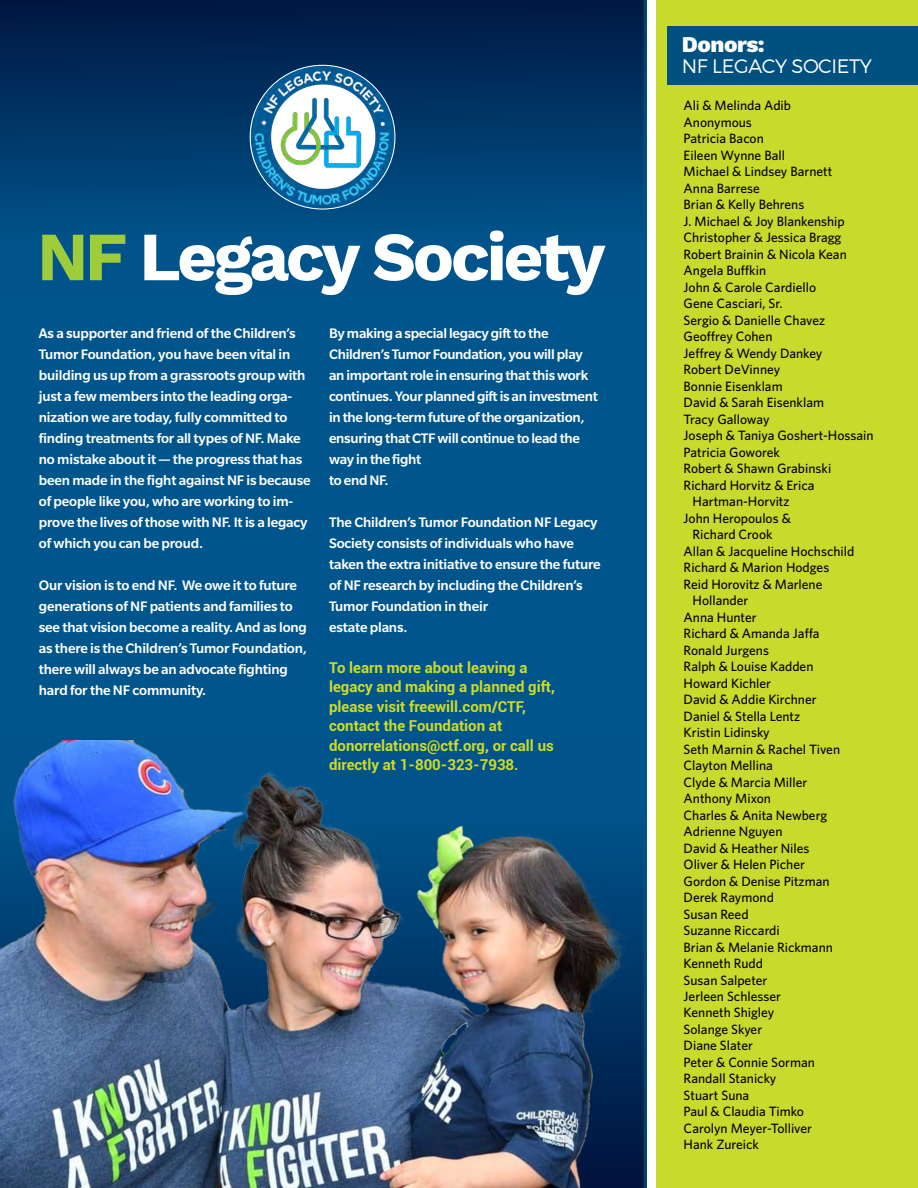
<style>
.page{position:relative;width:918px;height:1188px;background:#fff}
.page>*{position:absolute;margin:0;border:0;box-sizing:border-box;transform-origin:0 0}
.t1{font:700 69px "Work Sans";letter-spacing:-.05em;color:#fff}
.t2{font:800 22.5px "Work Sans";letter-spacing:-.02em;color:#fff}
.t3{font:300 19.5px "Montserrat";letter-spacing:-.02em;color:#fff}
.t4{font:500 15px/21px "Slate Pro";letter-spacing:-.01em;color:#fff}
.t5{font:700 15px/19.5px "Roboto";color:#cddc29}
.t6{font:500 13.5px/16.5px "Whitney";color:#000}
.s1{color:#9fcc3b}
</style>
<div class="page">
<div style="left:0;top:0;width:647px;height:1188px;background:#00558c"></div>
<svg style="left:0;top:0;width:647px;height:214px;background:#003060"></svg>
<div style="left:657px;top:0;width:261px;height:1188px;background:#c8da2b"></div>
<img style="left:250px;top:65px;width:145px;height:144px">
<div style="left:667px;top:26px;width:251px;height:58px;background:#005080"></div>
<svg style="left:61px;top:740px;width:586px;height:448px"></svg>
<img style="left:0;top:741px;width:634px;height:447px">
<p class="t1" style="left:37px;top:217px;width:570px"><span class="s1">NF</span> Legacy Society</p>
<p class="t4" style="left:39px;top:323px;width:273px">As a supporter and friend of the Children’s Tumor Foundation, you have been vital in building us up from a grassroots group with just a few members into the leading orga&shy;nization we are today, fully committed to finding treatments for all types of NF. Make no mistake about it — the progress that has been made in the fight against NF is because of people like you, who are working to im&shy;prove the lives of those with NF. It is a legacy of which you can be proud.</p>
<p class="t4" style="left:39px;top:575px;width:270px">Our vision is to end NF. We owe it to future generations of NF patients and families to see that vision become a reality. And as long as there is the Children’s Tumor Foundation, there will always be an advocate fighting hard for the NF community.</p>
<p class="t4" style="left:329px;top:323px;width:270px">By making a special legacy gift to the Children’s Tumor Foundation, you will play an important role in ensuring that this work continues. Your planned gift is an investment in the long-term future of the organization, ensuring that CTF will continue to lead the way in the fight<br>to end NF.</p>
<p class="t4" style="left:329px;top:512px;width:273px">The Children’s Tumor Foundation NF Legacy Society consists of individuals who have taken the extra initiative to ensure the future of NF research by including the Children’s Tumor Foundation in their<br>estate plans.</p>
<p class="t5" style="left:329px;top:657px;width:228px">To learn more about leaving a legacy and making a planned gift, please visit freewill.com/CTF, contact the Foundation at donorrelations@ctf.org, or call us directly at 1-800-323-7938.</p>
<p class="t2" style="left:682px;top:32px;width:85px">Donors:</p>
<p class="t3" style="left:682px;top:55px;width:192px">NF LEGACY SOCIETY</p>
<p class="t6" style="left:684px;top:97px;width:109px">Ali &amp; Melinda Adib</p>
<p class="t6" style="left:684px;top:114px;width:70px">Anonymous</p>
<p class="t6" style="left:684px;top:130px;width:82px">Patricia Bacon</p>
<p class="t6" style="left:684px;top:147px;width:103px">Eileen Wynne Ball</p>
<p class="t6" style="left:684px;top:163px;width:150px">Michael &amp; Lindsey Barnett</p>
<p class="t6" style="left:684px;top:179px;width:78px">Anna Barrese</p>
<p class="t6" style="left:684px;top:196px;width:122px">Brian &amp; Kelly Behrens</p>
<p class="t6" style="left:684px;top:212px;width:163px">J. Michael &amp; Joy Blankenship</p>
<p class="t6" style="left:684px;top:229px;width:159px">Christopher &amp; Jessica Bragg</p>
<p class="t6" style="left:684px;top:245px;width:165px">Robert Brainin &amp; Nicola Kean</p>
<p class="t6" style="left:684px;top:262px;width:84px">Angela Buffkin</p>
<p class="t6" style="left:684px;top:278px;width:134px">John &amp; Carole Cardiello</p>
<p class="t6" style="left:684px;top:295px;width:100px">Gene Casciari, Sr.</p>
<p class="t6" style="left:684px;top:311px;width:143px">Sergio &amp; Danielle Chavez</p>
<p class="t6" style="left:684px;top:328px;width:90px">Geoffrey Cohen</p>
<p class="t6" style="left:684px;top:344px;width:140px">Jeffrey &amp; Wendy Dankey</p>
<p class="t6" style="left:684px;top:361px;width:98px">Robert DeVinney</p>
<p class="t6" style="left:684px;top:377px;width:101px">Bonnie Eisenklam</p>
<p class="t6" style="left:684px;top:394px;width:142px">David &amp; Sarah Eisenklam</p>
<p class="t6" style="left:684px;top:410px;width:88px">Tracy Galloway</p>
<p class="t6" style="left:684px;top:427px;width:191px">Joseph &amp; Taniya Goshert-Hossain</p>
<p class="t6" style="left:684px;top:443px;width:98px">Patricia Goworek</p>
<p class="t6" style="left:684px;top:460px;width:149px">Robert &amp; Shawn Grabinski</p>
<p class="t6" style="left:693px;top:476px;width:123px;text-indent:-9px">Richard Horvitz &amp; Erica<br>Hartman-Horvitz</p>
<p class="t6" style="left:693px;top:509px;width:100px;text-indent:-9px">John Heropoulos &amp;<br>Richard Crook</p>
<p class="t6" style="left:684px;top:542px;width:172px">Allan &amp; Jacqueline Hochschild</p>
<p class="t6" style="left:684px;top:559px;width:147px">Richard &amp; Marion Hodges</p>
<p class="t6" style="left:693px;top:575px;width:131px;text-indent:-9px">Reid Horovitz &amp; Marlene<br>Hollander</p>
<p class="t6" style="left:684px;top:608px;width:75px">Anna Hunter</p>
<p class="t6" style="left:684px;top:625px;width:137px">Richard &amp; Amanda Jaffa</p>
<p class="t6" style="left:684px;top:641px;width:87px">Ronald Jurgens</p>
<p class="t6" style="left:684px;top:658px;width:131px">Ralph &amp; Louise Kadden</p>
<p class="t6" style="left:684px;top:674px;width:89px">Howard Kichler</p>
<p class="t6" style="left:684px;top:691px;width:135px">David &amp; Addie Kirchner</p>
<p class="t6" style="left:684px;top:707px;width:118px">Daniel &amp; Stella Lentz</p>
<p class="t6" style="left:684px;top:724px;width:88px">Kristin Lidinsky</p>
<p class="t6" style="left:684px;top:740px;width:158px">Seth Marnin &amp; Rachel Tiven</p>
<p class="t6" style="left:684px;top:757px;width:91px">Clayton Mellina</p>
<p class="t6" style="left:684px;top:773px;width:125px">Clyde &amp; Marcia Miller</p>
<p class="t6" style="left:684px;top:790px;width:89px">Anthony Mixon</p>
<p class="t6" style="left:684px;top:806px;width:145px">Charles &amp; Anita Newberg</p>
<p class="t6" style="left:684px;top:823px;width:100px">Adrienne Nguyen</p>
<p class="t6" style="left:684px;top:839px;width:127px">David &amp; Heather Niles</p>
<p class="t6" style="left:684px;top:856px;width:123px">Oliver &amp; Helen Picher</p>
<p class="t6" style="left:684px;top:872px;width:147px">Gordon &amp; Denise Pitzman</p>
<p class="t6" style="left:684px;top:889px;width:92px">Derek Raymond</p>
<p class="t6" style="left:684px;top:905px;width:67px">Susan Reed</p>
<p class="t6" style="left:684px;top:922px;width:98px">Suzanne Riccardi</p>
<p class="t6" style="left:684px;top:938px;width:151px">Brian &amp; Melanie Rickmann</p>
<p class="t6" style="left:684px;top:955px;width:81px">Kenneth Rudd</p>
<p class="t6" style="left:684px;top:971px;width:85px">Susan Salpeter</p>
<p class="t6" style="left:684px;top:988px;width:99px">Jerleen Schlesser</p>
<p class="t6" style="left:684px;top:1004px;width:92px">Kenneth Shigley</p>
<p class="t6" style="left:684px;top:1021px;width:80px">Solange Skyer</p>
<p class="t6" style="left:684px;top:1037px;width:71px">Diane Slater</p>
<p class="t6" style="left:684px;top:1054px;width:133px">Peter &amp; Connie Sorman</p>
<p class="t6" style="left:684px;top:1070px;width:94px">Randall Stanicky</p>
<p class="t6" style="left:684px;top:1087px;width:67px">Stuart Suna</p>
<p class="t6" style="left:684px;top:1103px;width:122px">Paul &amp; Claudia Timko</p>
<p class="t6" style="left:684px;top:1120px;width:130px">Carolyn Meyer-Tolliver</p>
<p class="t6" style="left:684px;top:1136px;width:77px">Hank Zureick</p>
</div>
